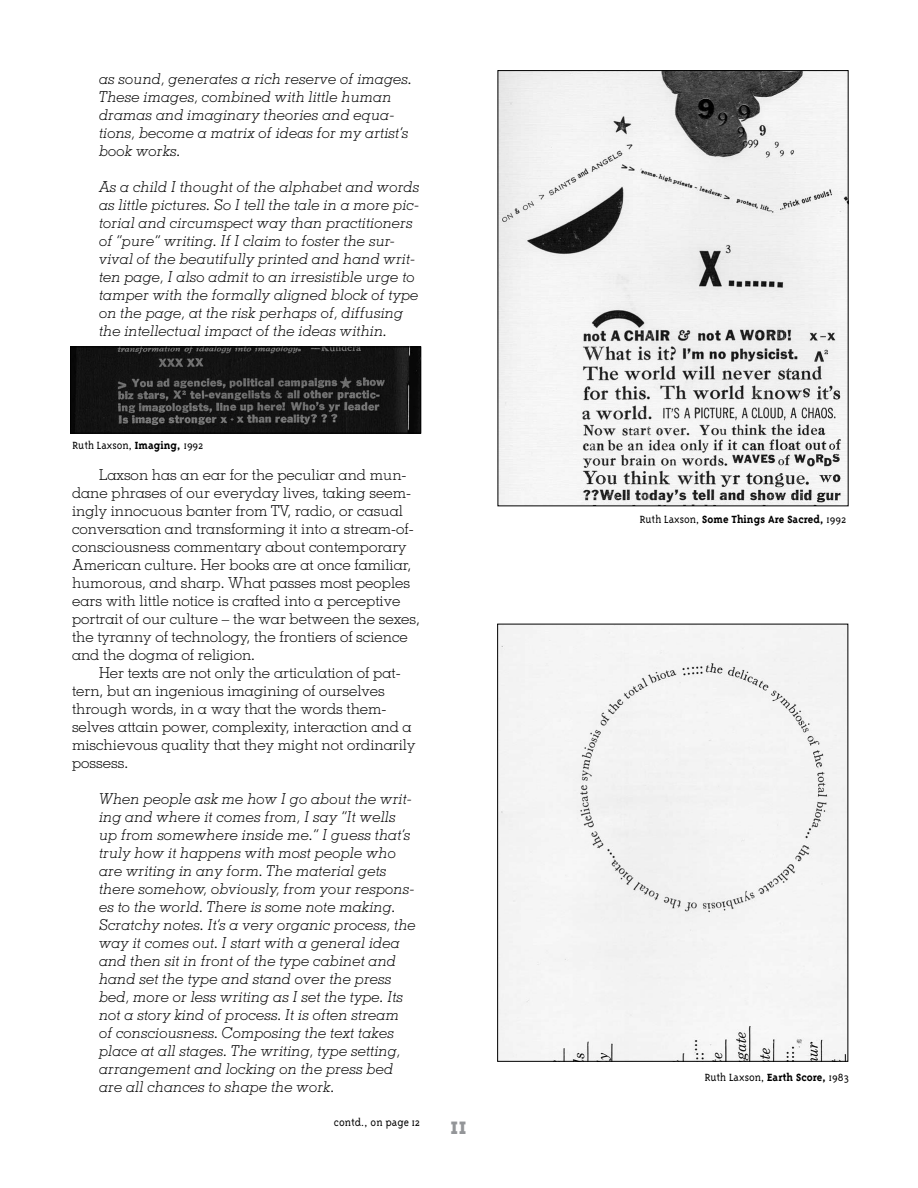
<style>
.page{position:relative;width:918px;height:1188px;background:#fff}
.page>*{position:absolute;margin:0;border:0;box-sizing:border-box;transform-origin:0 0}
.t1{font:700 27px "Triplex Serif";color:#939598}
.t2{font:italic 300 15px/18px "Memphis";color:#000}
.t3{font:300 15px/18px "Memphis";color:#000}
.t4{font:300 12px "Triplex Serif";color:#000}
.t5{font:700 12px "Triplex Serif";color:#000}
.s1{font-weight:700}
.s2{font-weight:300}
</style>
<div class="page">
<img style="left:72px;top:348px;width:347px;height:84px">
<div style="left:70px;top:346px;width:351px;height:88px;border:1px solid #000"></div>
<img style="left:500px;top:72px;width:347px;height:432px">
<div style="left:499px;top:626px;width:347px;height:434px;background:#f4f4f4"></div>
<div style="left:497px;top:624px;width:351px;height:438px;border:1px solid #000"></div>
<p class="t2" style="left:99px;top:69px;width:314px">as sound, generates a rich reserve of images.<br>These images, combined with little human dramas and imaginary theories and equa&shy;tions, become a matrix of ideas for my artist’s book works.</p>
<p class="t2" style="left:99px;top:177px;width:322px">As a child I thought of the alphabet and words as little pictures. So I tell the tale in a more pic&shy;torial and circumspect way than practitioners of “pure” writing. If I claim to foster the sur&shy;vival of the beautifully printed and hand writ&shy;ten page, I also admit to an irresistible urge to tamper with the formally aligned block of type on the page, at the risk perhaps of, diffusing the intellectual impact of the ideas within.</p>
<p class="t4" style="left:72px;top:438px;width:133px">Ruth Laxson, <span class="s1">Imaging,</span> 1992</p>
<p class="t3" style="left:72px;top:465px;width:349px;text-indent:27px">Laxson has an ear for the peculiar and mun&shy;dane phrases of our everyday lives, taking seem&shy;ingly innocuous banter from TV, radio, or casual conversation and transforming it into a stream-of&shy;consciousness commentary about contemporary American culture. Her books are at once familiar, humorous, and sharp. What passes most peoples ears with little notice is crafted into a perceptive portrait of our culture – the war between the sexes, the tyranny of technology, the frontiers of science and the dogma of religion.</p>
<p class="t3" style="left:72px;top:663px;width:345px;text-indent:27px">Her texts are not only the articulation of pat&shy;tern, but an ingenious imagining of ourselves through words, in a way that the words them&shy;selves attain power, complexity, interaction and a mischievous quality that they might not ordinarily possess.</p>
<p class="t2" style="left:99px;top:789px;width:318px">When people ask me how I go about the writ&shy;ing and where it comes from, I say “It wells up from somewhere inside me.” I guess that’s truly how it happens with most people who are writing in any form. The material gets there somehow, obviously, from your respons&shy;es to the world. There is some note making.<br>Scratchy notes. It’s a very organic process, the way it comes out. I start with a general idea and then sit in front of the type cabinet and hand set the type and stand over the press bed, more or less writing as I set the type. Its not a story kind of process. It is often stream of consciousness. Composing the text takes place at all stages. The writing, type setting, arrangement and locking on the press bed are all chances to shape the work.</p>
<p class="t4" style="left:334px;top:1116px;width:88px">contd., on page 12</p>
<h1 class="t1" style="left:450px;top:1110px;width:18px">11</h1>
<p class="t5" style="left:640px;top:513px;width:208px"><span class="s2">Ruth Laxson,</span> Some Things Are Sacred, <span class="s2">1992</span></p>
<p class="t4" style="left:705px;top:1071px;width:146px">Ruth Laxson, <span class="s1">Earth Score,</span> 1983</p>
</div>
